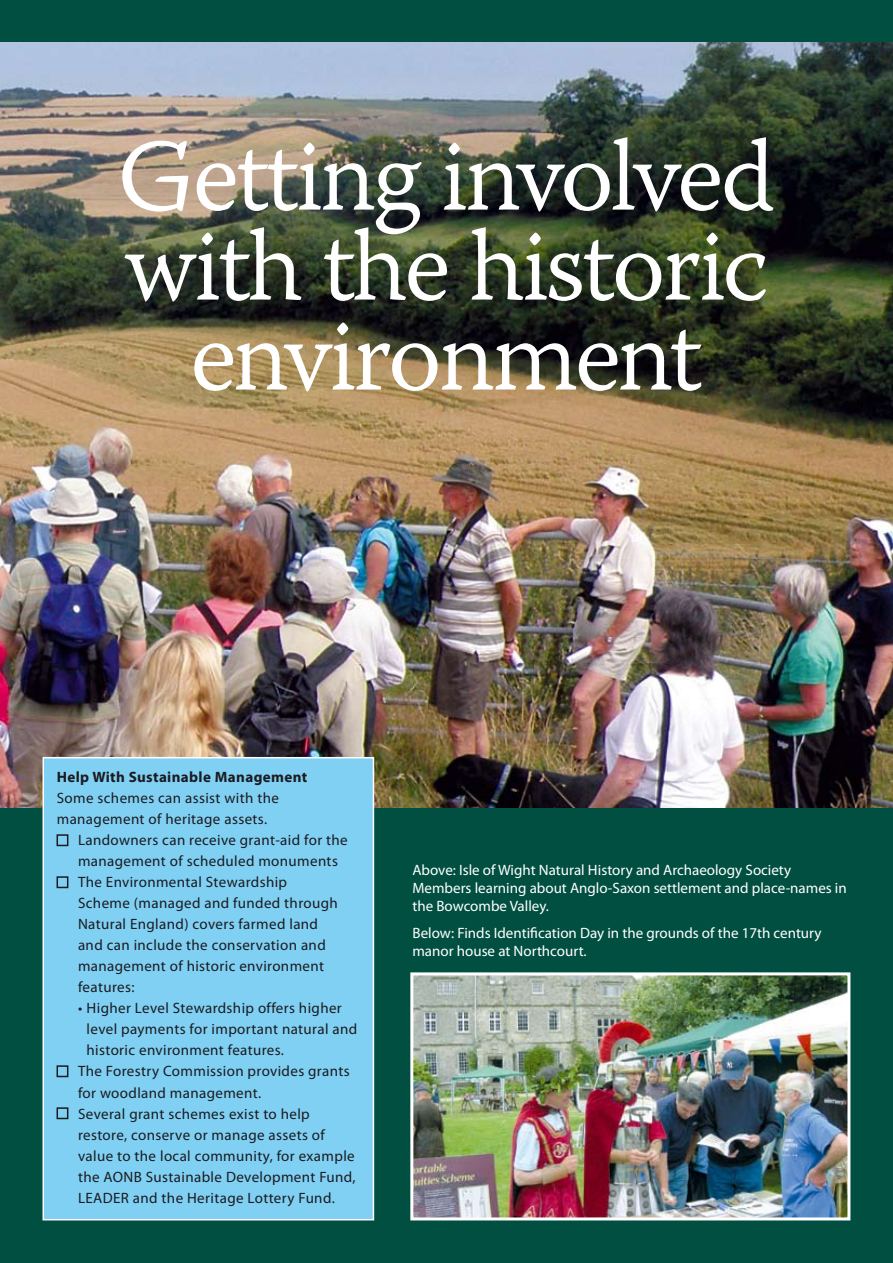
<style>
.page{position:relative;width:893px;height:1263px;background:#004f41}
.page>*{position:absolute;margin:0;border:0;box-sizing:border-box;transform-origin:0 0}
.t1{font:102px/90px "Warnock Pro Light Capt";letter-spacing:-.04em;color:#fff;text-align:center}
.t2{font:15px "Myriad Pro";letter-spacing:.025em;color:#1b1b1f}
.t3{font:15px/18px "Myriad Pro";color:#fff}
.t4{font:700 15px "Myriad Pro";letter-spacing:.025em;color:#1b1b1f}
</style>
<div class="page">
<img style="left:0;top:43px;width:893px;height:765px">
<div style="left:43px;top:758px;width:330px;height:462px;background:#80d0f4"></div>
<div style="left:57px;top:834px;width:11px;height:12px;border:2px solid #1b1b1f"></div>
<div style="left:57px;top:876px;width:11px;height:12px;border:2px solid #1b1b1f"></div>
<div style="left:57px;top:1065px;width:11px;height:12px;border:2px solid #1b1b1f"></div>
<div style="left:57px;top:1107px;width:11px;height:12px;border:2px solid #1b1b1f"></div>
<div style="left:43px;top:757px;width:331px;height:463px;border:2px solid #fff"></div>
<img style="left:414px;top:976px;width:432px;height:240px">
<div style="left:410px;top:972px;width:440px;height:248px;border:3px solid #fff"></div>
<h1 class="t1" style="left:117px;top:141px;width:660px">Getting involved with the historic environment</h1>
<p class="t4" style="left:57px;top:772px;width:252px">Help With Sustainable Management</p>
<p class="t2" style="left:57px;top:793px;width:224px">Some schemes can assist with the</p>
<p class="t2" style="left:57px;top:814px;width:212px">management of heritage assets.</p>
<p class="t2" style="left:78px;top:835px;width:271px">Landowners can receive grant-aid for the</p>
<p class="t2" style="left:78px;top:856px;width:261px">management of scheduled monuments</p>
<p class="t2" style="left:78px;top:877px;width:211px">The Environmental Stewardship</p>
<p class="t2" style="left:78px;top:898px;width:261px">Scheme (managed and funded through</p>
<p class="t2" style="left:78px;top:919px;width:242px">Natural England) covers farmed land</p>
<p class="t2" style="left:78px;top:940px;width:249px">and can include the conservation and</p>
<p class="t2" style="left:78px;top:961px;width:247px">management of historic environment</p>
<p class="t2" style="left:78px;top:982px;width:58px">features:</p>
<p class="t2" style="left:78px;top:999px;width:265px">• Higher Level Stewardship offers higher</p>
<p class="t2" style="left:87px;top:1024px;width:272px">level payments for important natural and</p>
<p class="t2" style="left:87px;top:1045px;width:199px">historic environment features.</p>
<p class="t2" style="left:78px;top:1066px;width:273px">The Forestry Commission provides grants</p>
<p class="t2" style="left:78px;top:1087px;width:185px">for woodland management.</p>
<p class="t2" style="left:78px;top:1108px;width:233px">Several grant schemes exist to help</p>
<p class="t2" style="left:78px;top:1129px;width:248px">restore, conserve or manage assets of</p>
<p class="t2" style="left:78px;top:1150px;width:278px">value to the local community, for example</p>
<p class="t2" style="left:78px;top:1171px;width:279px">the AONB Sustainable Development Fund,</p>
<p class="t2" style="left:78px;top:1192px;width:258px">LEADER and the Heritage Lottery Fund.</p>
<p class="t3" style="left:412px;top:862px;width:436px">Above: Isle of Wight Natural History and Archaeology Society<br>Members learning about Anglo-Saxon settlement and place-names in the Bowcombe Valley.</p>
<p class="t3" style="left:412px;top:925px;width:411px">Below: Finds Identification Day in the grounds of the 17th century manor house at Northcourt.</p>
</div>
